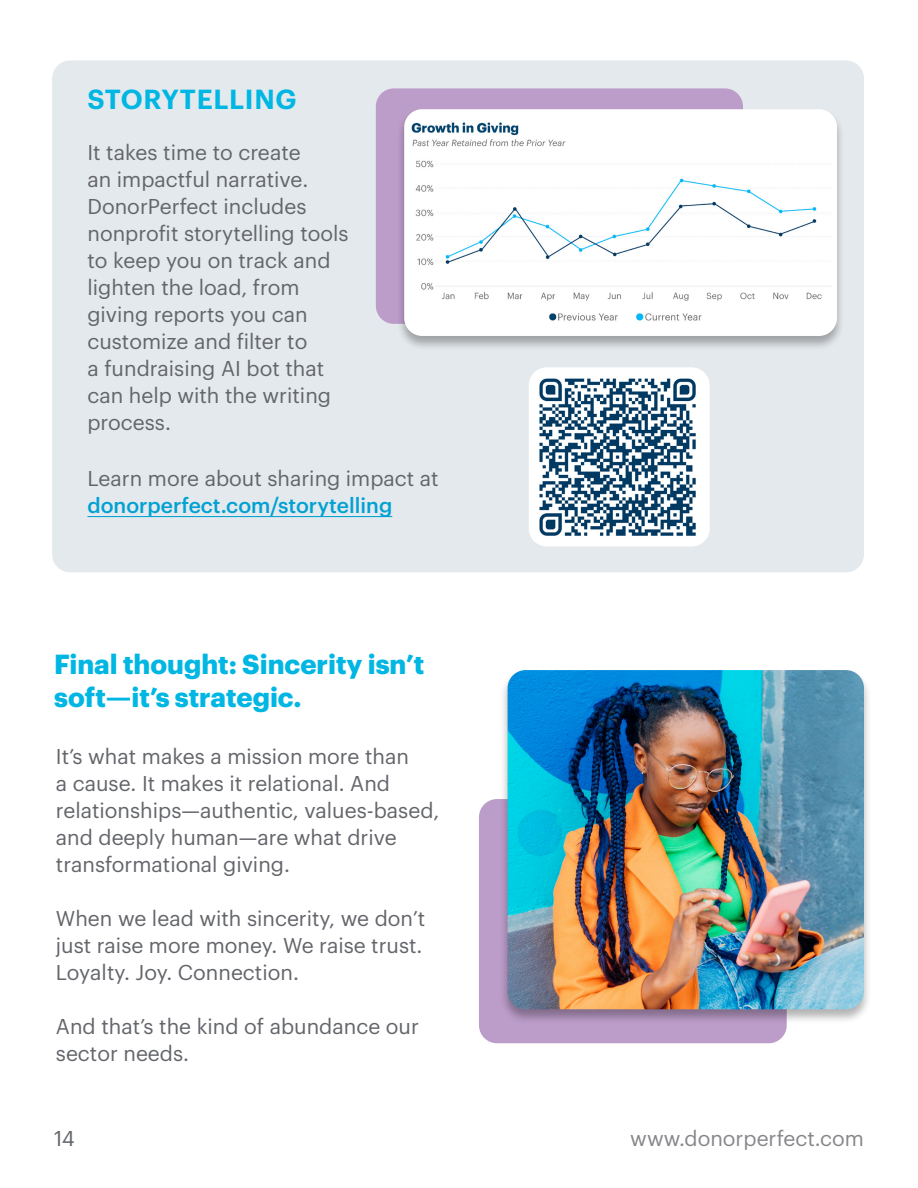
<style>
.page{position:relative;width:918px;height:1188px;background:#fff}
.page>*{position:absolute;margin:0;border:0;box-sizing:border-box;transform-origin:0 0}
.t1{font:700 27px/33px "Graphik";color:#00b6e3}
.t2{font:600 27px "Graphik";letter-spacing:.025em;color:#00b6e3}
.t3{font:21px/27px "Graphik";color:#63656a}
.t4{font:500 21px "Graphik";color:#00a1d3}
.t5{font:21px "Graphik";color:#88868a}
</style>
<div class="page">
<div style="left:479px;top:799px;width:308px;height:244px;background:#bc9cc9;border-radius:18px"></div>
<div style="left:52px;top:60px;width:812px;height:512px;background:#e4e9ed;border-radius:18px"></div>
<hr style="left:87px;top:516px;width:305px;height:1px;background:#00a1d3">
<div style="left:376px;top:88px;width:367px;height:236px;background:#bc9cc9;border-radius:18px"></div>
<div style="left:396px;top:108px;width:449px;height:243px;background:#000;opacity:.3"></div>
<img style="left:404px;top:109px;width:433px;height:227px">
<div style="left:529px;top:367px;width:181px;height:179px;background:#fff;border-radius:18px"></div>
<img style="left:533px;top:378px;width:163px;height:163px">
<div style="left:499px;top:669px;width:373px;height:355px;background:#000;opacity:.3"></div>
<img style="left:508px;top:670px;width:356px;height:339px">
<p class="t2" style="left:88px;top:78px;width:211px">STORYTELLING</p>
<p class="t3" style="left:87px;top:137px;width:263px">It takes time to create<br>an impactful narrative.<br>DonorPerfect includes nonprofit storytelling tools to keep you on track and lighten the load, from giving reports you can customize and filter to<br>a fundraising AI bot that can help with the writing process.</p>
<p class="t3" style="left:87px;top:463px;width:353px">Learn more about sharing impact at</p>
<p class="t4" style="left:87px;top:489px;width:306px">donorperfect.com/storytelling</p>
<p class="t1" style="left:54px;top:646px;width:372px">Final thought: Sincerity isn’t soft—it’s strategic.</p>
<p class="t3" style="left:56px;top:741px;width:385px">It’s what makes a mission more than<br>a cause. It makes it relational. And relationships—authentic, values-based, and deeply human—are what drive transformational giving.</p>
<p class="t3" style="left:56px;top:903px;width:371px">When we lead with sincerity, we don’t just raise more money. We raise trust.<br>Loyalty. Joy. Connection.</p>
<p class="t3" style="left:56px;top:1011px;width:364px">And that’s the kind of abundance our sector needs.</p>
<p class="t3" style="left:54px;top:1123px;width:22px">14</p>
<p class="t5" style="left:630px;top:1122px;width:235px">www.donorperfect.com</p>
</div>
